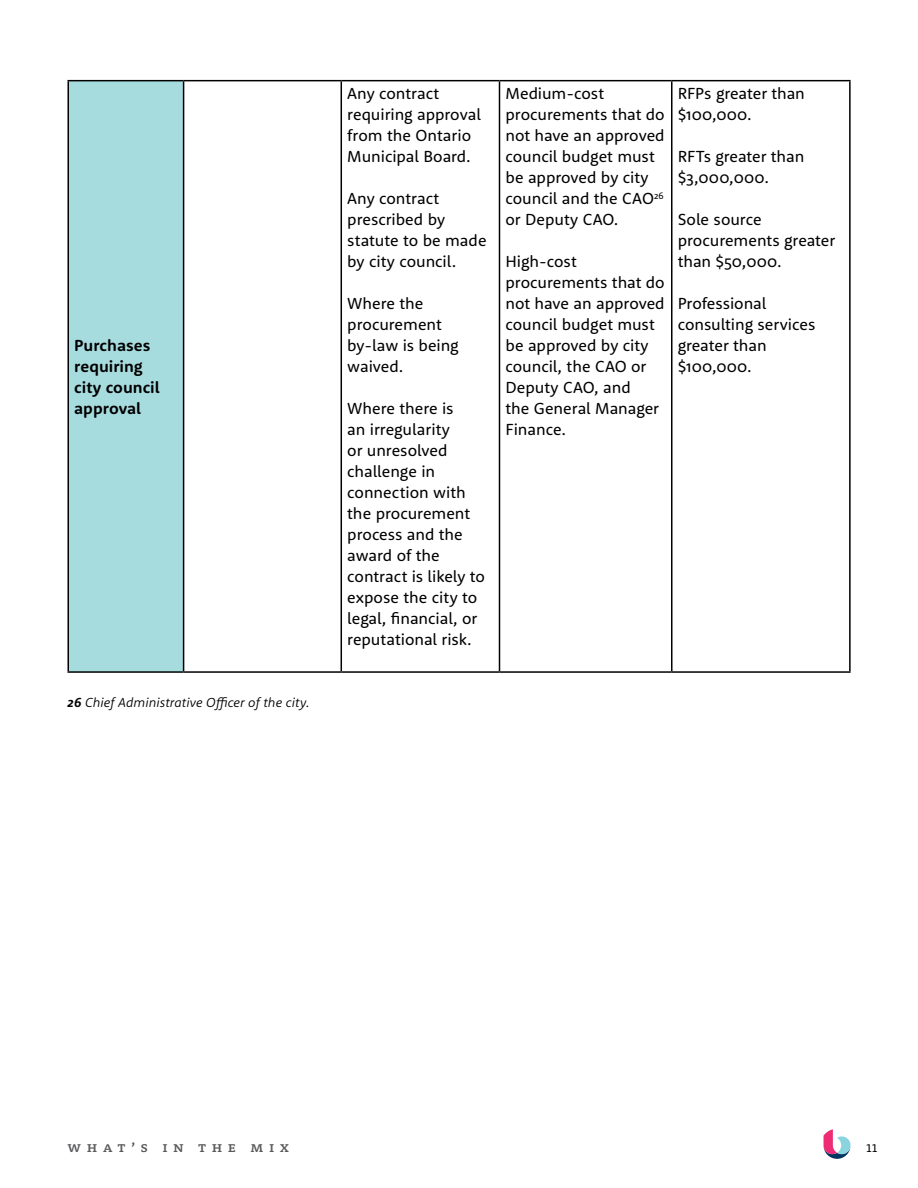
<style>
.page{position:relative;width:918px;height:1188px;background:#fff}
.page>*{position:absolute;margin:0;border:0;box-sizing:border-box;transform-origin:0 0}
.t1{font:16.5px/21px "Rooney Sans";color:#000}
.t2{font:700 16.5px/21px "Rooney Sans";color:#000}
.t3{font:500 15px "Rooney Pro";letter-spacing:.37em;color:#58595b}
.t4{font:300 15px "Rooney Pro";color:#000}
.t5{font:italic 300 13.5px "Rooney Sans";letter-spacing:.005em;color:#000}
.s1{font-weight:700}
</style>
<div class="page">
<svg style="left:824px;top:1129px;width:27px;height:30px"></svg>
<div style="left:68px;top:81px;width:116px;height:591px;background:#a7dcdf"></div>
<hr style="left:68px;top:80px;width:116px;height:1px;background:#000">
<hr style="left:68px;top:81px;width:1px;height:590px;background:#000">
<hr style="left:184px;top:80px;width:157px;height:1px;background:#000">
<hr style="left:183px;top:81px;width:1px;height:590px;background:#000">
<hr style="left:341px;top:80px;width:159px;height:1px;background:#000">
<hr style="left:341px;top:81px;width:1px;height:590px;background:#000">
<hr style="left:500px;top:80px;width:172px;height:1px;background:#000">
<hr style="left:499px;top:81px;width:1px;height:590px;background:#000">
<hr style="left:672px;top:80px;width:179px;height:1px;background:#000">
<hr style="left:671px;top:81px;width:2px;height:590px;background:#000">
<hr style="left:849px;top:81px;width:2px;height:590px;background:#000">
<hr style="left:68px;top:671px;width:116px;height:2px;background:#000">
<hr style="left:184px;top:671px;width:157px;height:2px;background:#000">
<hr style="left:341px;top:671px;width:159px;height:2px;background:#000">
<hr style="left:500px;top:671px;width:172px;height:2px;background:#000">
<hr style="left:672px;top:671px;width:179px;height:2px;background:#000">
<p class="t2" style="left:74px;top:334px;width:87px">Purchases requiring city council approval</p>
<p class="t5" style="left:67px;top:694px;width:244px"><span class="s1">26</span> Chief Administrative Officer of the city.</p>
<p class="t1" style="left:347px;top:82px;width:135px">Any contract requiring approval from the Ontario<br>Municipal Board.</p>
<p class="t1" style="left:347px;top:187px;width:141px">Any contract prescribed by statute to be made by city council.</p>
<p class="t1" style="left:347px;top:292px;width:113px">Where the procurement by-law is being waived.</p>
<p class="t1" style="left:347px;top:397px;width:139px">Where there is<br>an irregularity<br>or unresolved challenge in connection with the procurement process and the award of the contract is likely to expose the city to legal, financial, or reputational risk.</p>
<p class="t1" style="left:505px;top:82px;width:161px">Medium-cost procurements that do not have an approved council budget must be approved by city council and the CAO<sup>26 </sup>or Deputy CAO.</p>
<p class="t1" style="left:505px;top:250px;width:161px">High-cost procurements that do not have an approved council budget must be approved by city council, the CAO or<br>Deputy CAO, and<br>the General Manager<br>Finance.</p>
<p class="t1" style="left:678px;top:82px;width:129px">RFPs greater than $100,000.</p>
<p class="t1" style="left:678px;top:145px;width:128px">RFTs greater than $3,000,000.</p>
<p class="t1" style="left:678px;top:208px;width:159px">Sole source procurements greater than $50,000.</p>
<p class="t1" style="left:678px;top:292px;width:139px">Professional consulting services greater than $100,000.</p>
<p class="t3" style="left:68px;top:1137px;width:223px">What’s in the MIX</p>
<p class="t4" style="left:867px;top:1137px;width:12px">11</p>
</div>
